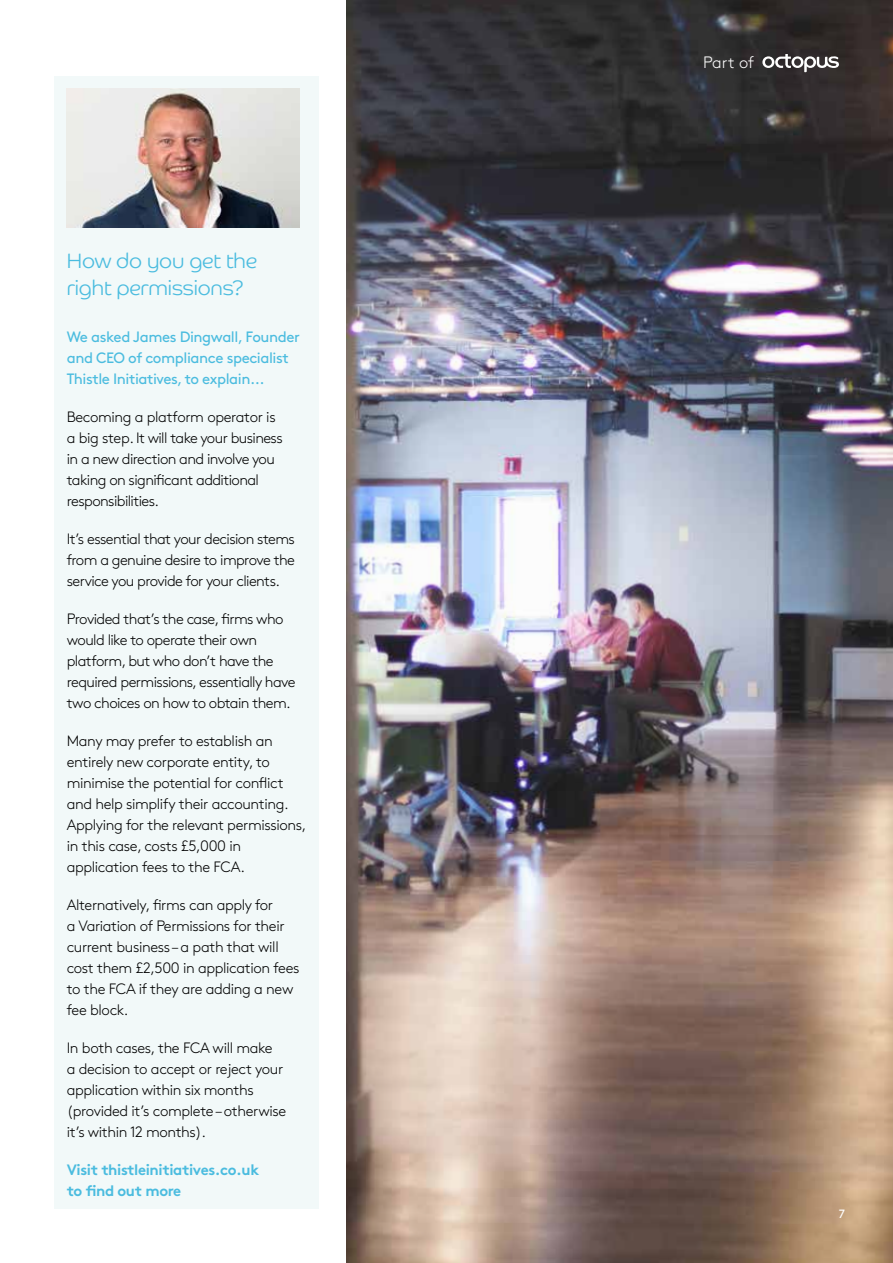
<style>
.page{position:relative;width:893px;height:1263px;background:#fff}
.page>*{position:absolute;margin:0;border:0;box-sizing:border-box;transform-origin:0 0}
.t1{font:300 21px/27px "Co Headline";letter-spacing:-.01em;color:#4bbcdf}
.t2{font:300 16.5px "Brown";letter-spacing:-.005em;color:#fff}
.t3{font:300 15px/21px "Brown";letter-spacing:-.025em;color:#000}
.t4{font:15px/21px "Brown";letter-spacing:-.03em;color:#4bbcdf}
.t5{font:700 15px/21px "Brown";letter-spacing:-.025em;color:#4bbcdf}
.t6{font:12px "Brown";color:#fff}
</style>
<div class="page">
<img style="left:347px;top:0;width:546px;height:1263px">
<div style="left:54px;top:76px;width:264px;height:1133px;background:#f2f9f9"></div>
<svg style="left:762px;top:54px;width:78px;height:19px"></svg>
<img style="left:67px;top:88px;width:233px;height:139px">
<h1 class="t1" style="left:67px;top:247px;width:192px">How do you get the right permissions?</h1>
<p class="t4" style="left:67px;top:325px;width:235px">We asked James Dingwall, Founder and CEO of compliance specialist<br>Thistle Initiatives, to explain...</p>
<p class="t3" style="left:67px;top:405px;width:218px">Becoming a platform operator is a big step. It will take your business in a new direction and involve you taking on significant additional responsibilities.</p>
<p class="t3" style="left:67px;top:527px;width:230px;text-align:justify">It’s essential that your decision stems from a genuine desire to improve the service you provide for your clients.</p>
<p class="t3" style="left:67px;top:607px;width:230px">Provided that’s the case, firms who would like to operate their own platform, but who don’t have the required permissions, essentially have two choices on how to obtain them.</p>
<p class="t3" style="left:67px;top:729px;width:241px">Many may prefer to establish an entirely new corporate entity, to minimise the potential for conflict and help simplify their accounting.<br>Applying for the relevant permissions, in this case, costs £5,000 in application fees to the FCA.</p>
<p class="t3" style="left:67px;top:893px;width:234px">Alternatively, firms can apply for<br>a Variation of Permissions for their current business – a path that will cost them £2,500 in application fees to the FCA if they are adding a new fee block.</p>
<p class="t3" style="left:67px;top:1036px;width:221px">In both cases, the FCA will make<br>a decision to accept or reject your application within six months (provided it’s complete – otherwise it’s within 12 months).</p>
<p class="t5" style="left:67px;top:1158px;width:194px">Visit thistleinitiatives.co.uk to find out more</p>
<p class="t2" style="left:703px;top:50px;width:52px">Part of</p>
<p class="t6" style="left:839px;top:1205px;width:8px">7</p>
</div>
